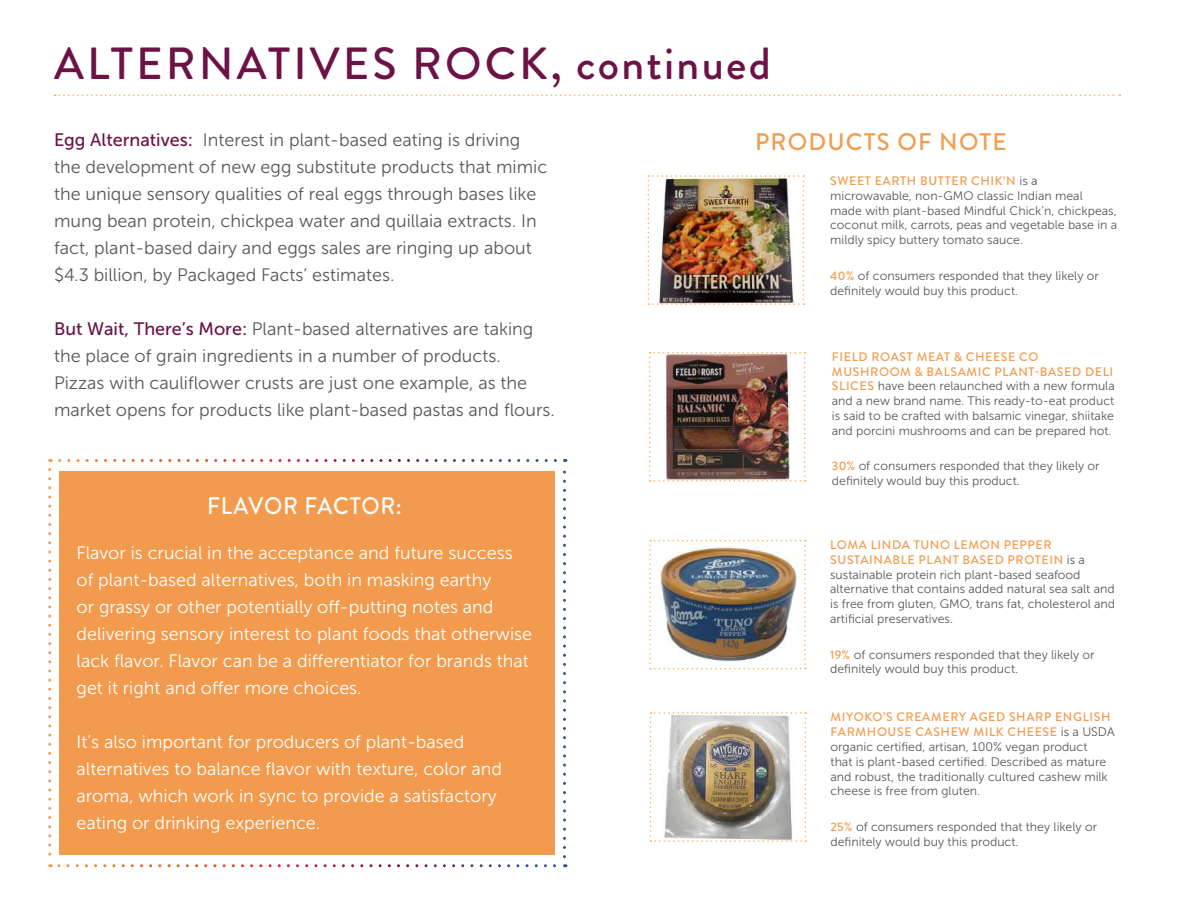
<style>
.page{position:relative;width:1188px;height:918px;background:#fff}
.page>*{position:absolute;margin:0;border:0;box-sizing:border-box;transform-origin:0 0}
.t1{font:500 45px "Brandon Grotesque";letter-spacing:.07em;color:#6c1245}
.t2{font:500 24px "Brandon Grotesque";letter-spacing:.05em;color:#f29b4e}
.t3{font:500 24px "Brandon Grotesque";letter-spacing:.04em;color:#fff;scale:.94 1}
.t4{font:18px/27px "Museo Sans 300";color:#57585a}
.t5{font:18px/27px "Museo Sans 300";color:#fff}
.t6{font:12.3px/14.9px "Museo Sans 300";color:#57585a}
.t7{font:500 12.3px/14.9px "Brandon Grotesque";letter-spacing:.05em;color:#f29b4e}
.s1{font-family:"Museo Sans 500";color:#6c1245}
.s2{font-family:"Museo Sans 300";font-weight:400;color:#57585a}
.s3{font-family:"Brandon Grotesque";font-weight:500;color:#f29b4e}
</style>
<div class="page">
<svg style="left:55px;top:94px;width:1065px;height:2px"></svg>
<img style="left:648px;top:175px;width:156px;height:130px">
<img style="left:649px;top:352px;width:157px;height:130px">
<img style="left:649px;top:540px;width:157px;height:129px">
<img style="left:650px;top:712px;width:156px;height:130px">
<div style="left:59px;top:471px;width:496px;height:384px;background:#f29b4e"></div>
<svg style="left:48px;top:470px;width:3px;height:397px"></svg>
<svg style="left:59px;top:864px;width:506px;height:3px"></svg>
<svg style="left:563px;top:459px;width:3px;height:398px"></svg>
<svg style="left:50px;top:459px;width:505px;height:3px"></svg>
<h1 class="t1" style="left:54px;top:32px;width:718px">ALTERNATIVES ROCK, continued</h1>
<p class="t4" style="left:54px;top:126px;width:495px"><span class="s1">Egg Alternatives:</span> Interest in plant-based eating is driving the development of new egg substitute products that mimic the unique sensory qualities of real eggs through bases like mung bean protein, chickpea water and quillaia extracts. In fact, plant-based dairy and eggs sales are ringing up about $4.3 billion, by Packaged Facts’ estimates.</p>
<p class="t4" style="left:54px;top:315px;width:502px"><span class="s1">But Wait, There’s More:</span> Plant-based alternatives are taking the place of grain ingredients in a number of products.<br>Pizzas with cauliflower crusts are just one example, as the market opens for products like plant-based pastas and flours.</p>
<h2 class="t3" style="left:207px;top:489px;width:208px">FLAVOR FACTOR:</h2>
<p class="t5" style="left:77px;top:539px;width:457px">Flavor is crucial in the acceptance and future success of plant-based alternatives, both in masking earthy<br>or grassy or other potentially off-putting notes and delivering sensory interest to plant foods that otherwise lack flavor. Flavor can be a differentiator for brands that get it right and offer more choices.</p>
<h3 class="t5" style="left:77px;top:728px;width:427px">It’s also important for producers of plant-based alternatives to balance flavor with texture, color and aroma, which work in sync to provide a satisfactory eating or drinking experience.</h3>
<h2 class="t2" style="left:755px;top:125px;width:253px">PRODUCTS OF NOTE</h2>
<p class="t7" style="left:830px;top:173px;width:209px">SWEET EARTH BUTTER CHIK’N <span class="s2">is a</span></p>
<p class="t6" style="left:830px;top:188px;width:289px">microwavable, non-GMO classic Indian meal made with plant-based Mindful Chick’n, chickpeas, coconut milk, carrots, peas and vegetable base in a mildly spicy buttery tomato sauce.</p>
<p class="t6" style="left:830px;top:268px;width:270px"><span class="s3">40%</span> of consumers responded that they likely or definitely would buy this product.</p>
<p class="t7" style="left:832px;top:349px;width:283px">FIELD ROAST MEAT &amp; CHEESE CO<br>MUSHROOM &amp; BALSAMIC PLANT-BASED DELI</p>
<p class="t6" style="left:832px;top:379px;width:284px;text-align:justify"><span class="s3">SLICES</span> have been relaunched with a new formula and a new brand name. This ready-to-eat product is said to be crafted with balsamic vinegar, shiitake and porcini mushrooms and can be prepared hot.</p>
<p class="t6" style="left:832px;top:459px;width:269px"><span class="s3">30%</span> of consumers responded that they likely or definitely would buy this product.</p>
<p class="t7" style="left:830px;top:537px;width:256px">LOMA LINDA TUNO LEMON PEPPER<br>SUSTAINABLE PLANT BASED PROTEIN <span class="s2">is a</span></p>
<p class="t6" style="left:830px;top:567px;width:287px">sustainable protein rich plant-based seafood alternative that contains added natural sea salt and is free from gluten, GMO, trans fat, cholesterol and artificial preservatives.</p>
<p class="t6" style="left:830px;top:647px;width:266px"><span class="s3">19%</span> of consumers responded that they likely or definitely would buy this product.</p>
<p class="t7" style="left:831px;top:710px;width:286px">MIYOKO’S CREAMERY AGED SHARP ENGLISH<br>FARMHOUSE CASHEW MILK CHEESE <span class="s2">is a USDA</span></p>
<p class="t6" style="left:831px;top:739px;width:279px">organic certified, artisan, 100% vegan product that is plant-based certified. Described as mature and robust, the traditionally cultured cashew milk cheese is free from gluten.</p>
<p class="t6" style="left:831px;top:819px;width:268px"><span class="s3">25%</span> of consumers responded that they likely or definitely would buy this product.</p>
</div>
